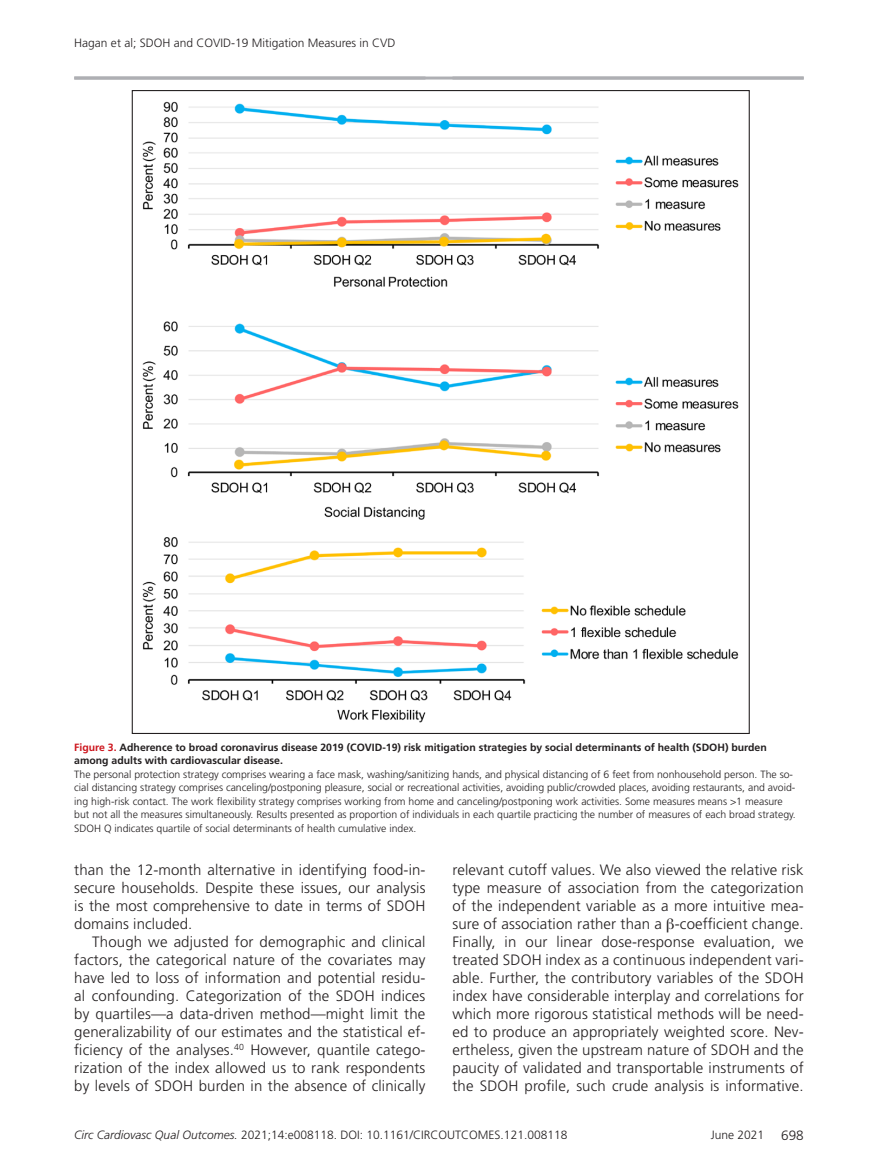
<style>
.page{position:relative;width:878px;height:1175px;background:#fff}
.page>*{position:absolute;margin:0;border:0;box-sizing:border-box;transform-origin:0 0}
.t1{font:300 15px/18px "Frutiger LT Std";letter-spacing:.01em;color:#231f20;text-align:justify}
.t2{font:300 13.5px "Frutiger LT Std";color:#231f20}
.t3{font:300 12px "Frutiger LT Std";color:#231f20}
.t4{font:300 10.5px/13.5px "Frutiger LT Std";color:#231f20}
.t5{font:700 10.5px/13.5px "Frutiger LT Std";color:#231f20}
.s1{color:#cd151d}
.s2{font-family:"Gandhari Unicode";font-weight:400}
.s3{font-style:italic}
</style>
<div class="page">
<hr style="left:74px;top:76px;width:729px;height:4px;background:#b9babe">
<svg style="left:131px;top:90px;width:619px;height:644px"></svg>
<p class="t3" style="left:74px;top:36px;width:323px">Hagan et al; SDOH and COVID-19 Mitigation Measures in CVD</p>
<p class="t5" style="left:74px;top:740px;width:694px"><span class="s1">Figure 3.</span> Adherence to broad coronavirus disease 2019 (COVID-19) risk mitigation strategies by social determinants of health (SDOH) burden among adults with cardiovascular disease.</p>
<p class="t4" style="left:74px;top:767px;width:723px">The personal protection strategy comprises wearing a face mask, washing/sanitizing hands, and physical distancing of 6 feet from nonhousehold person. The so&shy;cial distancing strategy comprises canceling/postponing pleasure, social or recreational activities, avoiding public/crowded places, avoiding restaurants, and avoid&shy;ing high-risk contact. The work flexibility strategy comprises working from home and canceling/postponing work activities. Some measures means &gt;1 measure but not all the measures simultaneously. Results presented as proportion of individuals in each quartile practicing the number of measures of each broad strategy.<br>SDOH Q indicates quartile of social determinants of health cumulative index.</p>
<p class="t1" style="left:74px;top:860px;width:353px">than the 12-month alternative in identifying food-in&shy;secure households. Despite these issues, our analysis is the most comprehensive to date in terms of SDOH domains included.</p>
<p class="t1" style="left:74px;top:932px;width:353px;text-indent:18px">Though we adjusted for demographic and clinical factors, the categorical nature of the covariates may have led to loss of information and potential residu&shy;al confounding. Categorization of the SDOH indices by quartiles—a data-driven method—might limit the generalizability of our estimates and the statistical ef&shy;ficiency of the analyses.<sup>40</sup> However, quantile catego&shy;rization of the index allowed us to rank respondents by levels of SDOH burden in the absence of clinically</p>
<p class="t1" style="left:452px;top:860px;width:353px">relevant cutoff values. We also viewed the relative risk type measure of association from the categorization of the independent variable as a more intuitive mea&shy;sure of association rather than a <span class="s2">β</span>-coefficient change.<br>Finally, in our linear dose-response evaluation, we treated SDOH index as a continuous independent vari&shy;able. Further, the contributory variables of the SDOH index have considerable interplay and correlations for which more rigorous statistical methods will be need&shy;ed to produce an appropriately weighted score. Nev&shy;ertheless, given the upstream nature of SDOH and the paucity of validated and transportable instruments of the SDOH profile, such crude analysis is informative.</p>
<p class="t3" style="left:74px;top:1128px;width:494px"><span class="s3">Circ Cardiovasc Qual Outcomes.</span> 2021;14:e008118. DOI: 10.1161/CIRCOUTCOMES.121.008118</p>
<p class="t3" style="left:710px;top:1128px;width:55px">June 2021</p>
<p class="t2" style="left:781px;top:1127px;width:24px">698</p>
</div>
